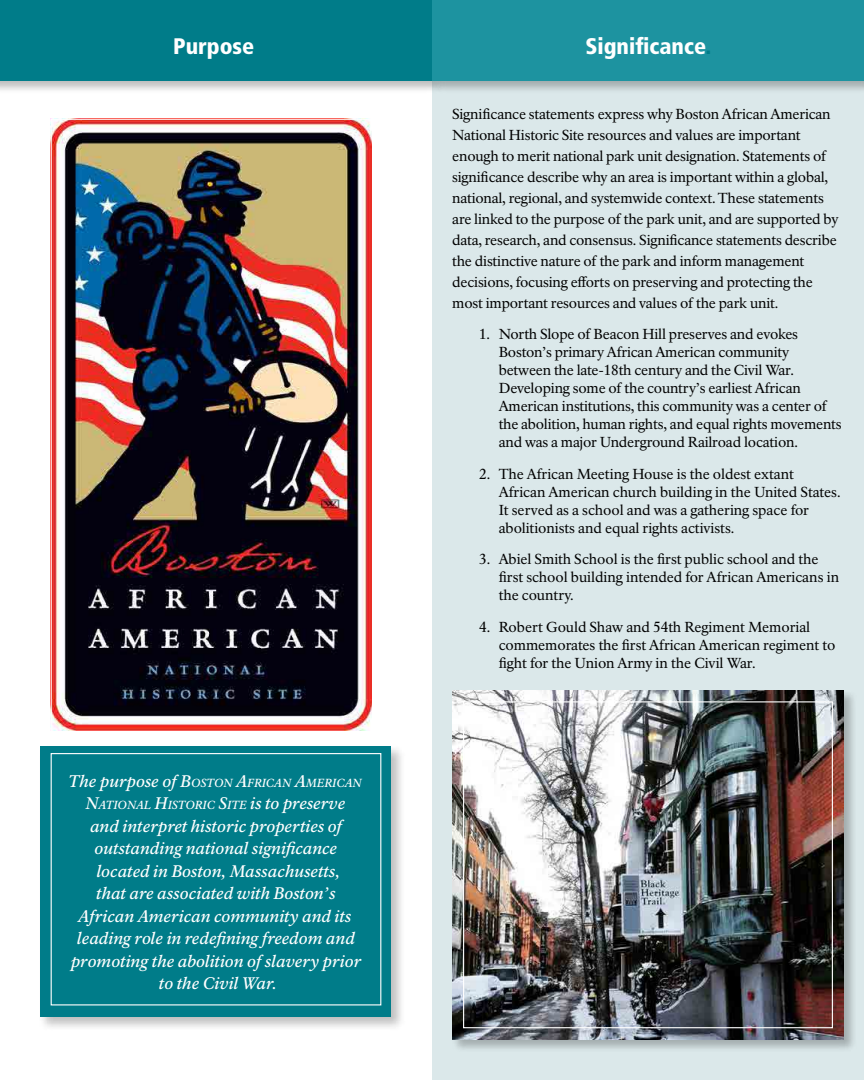
<style>
.page{position:relative;width:864px;height:1080px;background:#fff}
.page>*{position:absolute;margin:0;border:0;box-sizing:border-box;transform-origin:0 0}
.Heading_white_center{font:900 condensed 22.5px "Frutiger LT Std";color:#fff}
.Purpose{font:italic 16.5px/22.5px "NPS Rawlinson OT Med";color:#fff;text-align:center}
.Body{font:14.25px/18px "NPS Rawlinson OT";letter-spacing:-.01em;color:#000}
.Purpose-2{font:italic 11.55px/22.5px "NPS Rawlinson OT Med";color:#fff;text-align:center}
.s1{color:#007c89}
.s2{font-size:16.5px}
</style>
<div class="page">
<div style="left:432px;top:81px;width:432px;height:999px;background:#dbe8ea"></div>
<div style="left:0;top:0;width:445px;height:94px;background:#000;opacity:.25"></div>
<div style="left:0;top:0;width:432px;height:81px;background:#007c89"></div>
<div style="left:431px;top:0;width:433px;height:94px;background:#000;opacity:.25"></div>
<div style="left:432px;top:0;width:432px;height:81px;background:#1d93a0"></div>
<div style="left:38px;top:744px;width:368px;height:288px;background:#000;opacity:.25"></div>
<div style="left:40px;top:746px;width:352px;height:271px;background:#007c89"></div>
<img style="left:53px;top:121px;width:319px;height:609px">
<div style="left:451px;top:689px;width:406px;height:364px;background:#000;opacity:.25"></div>
<img style="left:452px;top:690px;width:392px;height:350px">
<div style="left:463px;top:701px;width:370px;height:327px;border:1px solid #fff"></div>
<p class="Heading_white_center" style="left:173px;top:33px;width:88px">Purpose<span class="s1">.</span></p>
<p class="Heading_white_center" style="left:585px;top:33px;width:128px">Significance<span class="s1">.</span></p>
<p class="Purpose-2" style="left:69px;top:772px;width:295px"><span class="s2">The purpose of</span> <span class="s2">B</span>OSTON <span class="s2">A</span>FRICAN <span class="s2">A</span>MERICAN<br><span class="s2">N</span>ATIONAL <span class="s2">H</span>ISTORIC <span class="s2">S</span>ITE <span class="s2">is to preserve</span></p>
<p class="Purpose" style="left:71px;top:815px;width:292px">and interpret historic properties of outstanding national significance located in Boston, Massachusetts,<br>that are associated with Boston’s African American community and its leading role in redefining freedom and promoting the abolition of slavery prior to the Civil War.</p>
<p class="Body" style="left:452px;top:103px;width:388px;line-height:21px">Significance statements express why Boston African American National Historic Site resources and values are important enough to merit national park unit designation. Statements of significance describe why an area is important within a global, national, regional, and systemwide context. These statements are linked to the purpose of the park unit, and are supported by data, research, and consensus. Significance statements describe the distinctive nature of the park and inform management decisions, focusing efforts on preserving and protecting the most important resources and values of the park unit.</p>
<p class="Body" style="left:499px;top:325px;width:345px;text-indent:-20px">1. North Slope of Beacon Hill preserves and evokes Boston’s primary African American community between the late-18th century and the Civil War.<br>Developing some of the country’s earliest African American institutions, this community was a center of the abolition, human rights, and equal rights movements and was a major Underground Railroad location.</p>
<p class="Body" style="left:499px;top:465px;width:343px;text-indent:-20px">2. The African Meeting House is the oldest extant African American church building in the United States.<br>It served as a school and was a gathering space for abolitionists and equal rights activists.</p>
<p class="Body" style="left:499px;top:550px;width:342px;text-indent:-20px">3. Abiel Smith School is the first public school and the first school building intended for African Americans in the country.</p>
<p class="Body" style="left:499px;top:618px;width:338px;text-indent:-20px">4. Robert Gould Shaw and 54th Regiment Memorial commemorates the first African American regiment to fight for the Union Army in the Civil War.</p>
</div>
